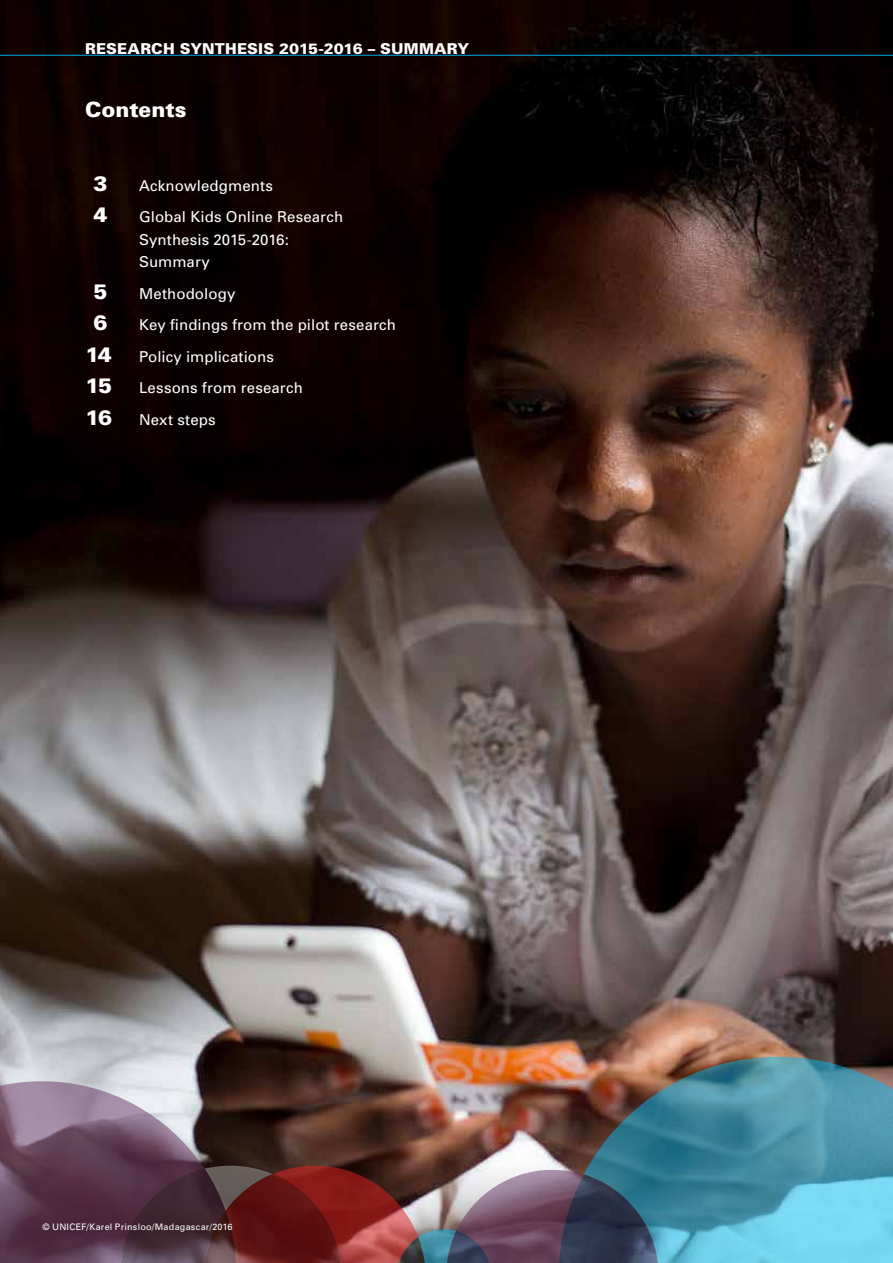
<style>
.page{position:relative;width:893px;height:1263px;background:#fff}
.page>*{position:absolute;margin:0;border:0;box-sizing:border-box;transform-origin:0 0}
.t1{font:900 21px "Univers";color:#fff}
.t2{font:15px/22.5px "Univers";letter-spacing:.01em;color:#fff}
.t3{font:900 15px "Univers";letter-spacing:.01em;color:#fff}
.t4{font:9px "Univers";letter-spacing:.03em;color:#fff}
</style>
<div class="page">
<img style="left:0;top:0;width:893px;height:1081px">
<svg style="left:584px;top:1057px;width:309px;height:206px"></svg>
<img style="left:0;top:1081px;width:659px;height:182px">
<hr style="left:0;top:55px;width:893px;height:1px;background:#009ee0">
<p class="t3" style="left:85px;top:40px;width:386px">RESEARCH SYNTHESIS 2015-2016 – SUMMARY</p>
<h1 class="t1" style="left:85px;top:96px;width:103px">Contents</h1>
<h1 class="t1" style="left:94px;top:170px;width:16px">3</h1>
<p class="t2" style="left:139px;top:174px;width:136px">Acknowledgments</p>
<h1 class="t1" style="left:94px;top:201px;width:16px">4</h1>
<p class="t2" style="left:139px;top:205px;width:206px">Global Kids Online Research<br>Synthesis 2015-2016:<br>Summary</p>
<h1 class="t1" style="left:94px;top:278px;width:16px">5</h1>
<p class="t2" style="left:139px;top:282px;width:98px">Methodology</p>
<h1 class="t1" style="left:94px;top:309px;width:16px">6</h1>
<p class="t2" style="left:139px;top:313px;width:258px">Key findings from the pilot research</p>
<h1 class="t1" style="left:85px;top:341px;width:28px">14</h1>
<p class="t2" style="left:139px;top:345px;width:136px">Policy implications</p>
<h1 class="t1" style="left:85px;top:372px;width:28px">15</h1>
<p class="t2" style="left:139px;top:376px;width:165px">Lessons from research</p>
<h1 class="t1" style="left:85px;top:404px;width:29px">16</h1>
<p class="t2" style="left:139px;top:408px;width:78px">Next steps</p>
<p class="t4" style="left:43px;top:1221px;width:192px">© UNICEF/Karel Prinsloo/Madagascar/2016</p>
</div>
